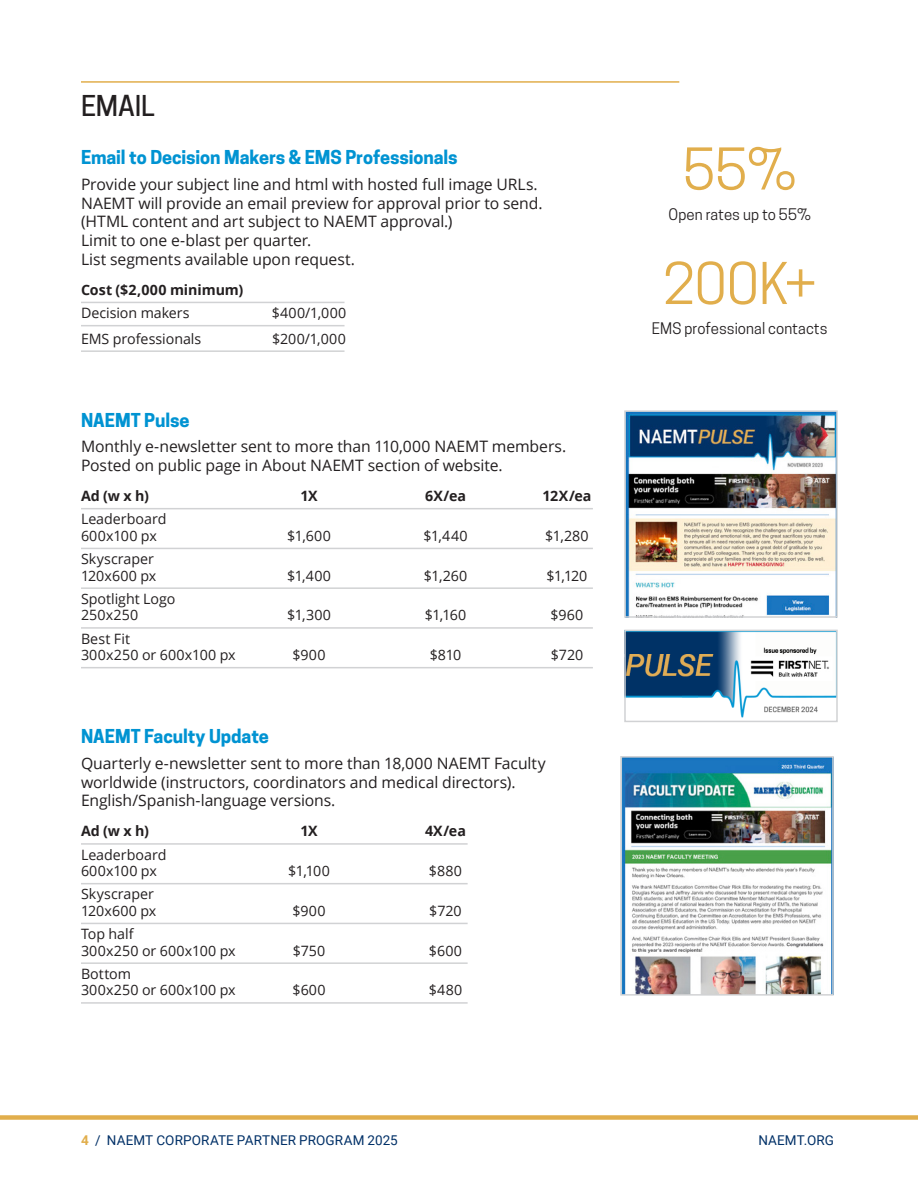
<style>
.page{position:relative;width:918px;height:1188px;background:#fff}
.page>*{position:absolute;margin:0;border:0;box-sizing:border-box;transform-origin:0 0}
.Headline{font:54px "Cooper Hewitt";letter-spacing:-.005em;color:#e1ae4c}
.Headline-2{font:500 27px "Cooper Hewitt";letter-spacing:-.005em;color:#231f20}
.Subhead{font:700 18px "Cooper Hewitt";letter-spacing:-.005em;color:#0093d2}
.normal_no_para_indent{font:700 18px "Cooper Hewitt";letter-spacing:-.005em;color:#0093d2}
.normal_no_para_indent-2{font:15.75px/18.8px "Open Sans";letter-spacing:-.005em;color:#231f20}
.Headline-3{font:15px "Cooper Hewitt";letter-spacing:.005em;color:#231f20}
.Table2{font:14.25px/16.5px "Open Sans";letter-spacing:.005em;color:#231f20}
.Table2-2{font:700 14.25px "Open Sans";color:#231f20}
.t1{font:13.5px "Roboto";letter-spacing:.005em;color:#003067}
.s1{font-weight:700;color:#e1ae4c}
</style>
<div class="page">
<div style="left:0;top:1115px;width:918px;height:5px;background:#e1ae4c"></div>
<hr style="left:81px;top:81px;width:598px;height:2px;background:#e1ae4c">
<hr style="left:81px;top:302px;width:264px;height:1px;background:#d1d2d4">
<hr style="left:81px;top:325px;width:264px;height:1px;background:#d1d2d4">
<hr style="left:81px;top:350px;width:264px;height:2px;background:#d1d2d4">
<hr style="left:81px;top:508px;width:512px;height:1px;background:#d1d2d4">
<hr style="left:81px;top:548px;width:512px;height:1px;background:#d1d2d4">
<hr style="left:81px;top:587px;width:512px;height:2px;background:#d1d2d4">
<hr style="left:81px;top:627px;width:512px;height:2px;background:#d1d2d4">
<hr style="left:81px;top:667px;width:512px;height:1px;background:#d1d2d4">
<hr style="left:81px;top:843px;width:387px;height:2px;background:#d1d2d4">
<hr style="left:81px;top:883px;width:387px;height:1px;background:#d1d2d4">
<hr style="left:81px;top:923px;width:387px;height:1px;background:#d1d2d4">
<hr style="left:81px;top:962px;width:387px;height:2px;background:#d1d2d4">
<hr style="left:81px;top:1002px;width:387px;height:2px;background:#d1d2d4">
<img style="left:627px;top:633px;width:208px;height:85px">
<div style="left:624px;top:630px;width:214px;height:92px;border:2px solid #d1d2d4"></div>
<img style="left:627px;top:413px;width:208px;height:202px">
<div style="left:624px;top:410px;width:214px;height:208px;border:2px solid #d1d2d4"></div>
<img style="left:623px;top:759px;width:208px;height:234px">
<div style="left:620px;top:756px;width:214px;height:240px;border:2px solid #d1d2d4"></div>
<p class="Headline-2" style="left:81px;top:90px;width:75px">EMAIL</p>
<p class="Subhead" style="left:81px;top:147px;width:378px">Email to Decision Makers &amp; EMS Professionals</p>
<p class="normal_no_para_indent-2" style="left:81px;top:174px;width:463px">Provide your subject line and html with hosted full image URLs.<br>NAEMT will provide an email preview for approval prior to send. (HTML content and art subject to NAEMT approval.)<br>Limit to one e-blast per quarter.<br>List segments available upon request.</p>
<p class="Table2-2" style="left:81px;top:280px;width:164px">Cost ($2,000 minimum)</p>
<p class="Table2" style="left:81px;top:304px;width:110px">Decision makers</p>
<p class="Table2" style="left:272px;top:304px;width:76px">$400/1,000</p>
<p class="Table2" style="left:81px;top:330px;width:122px">EMS professionals</p>
<p class="Table2" style="left:272px;top:330px;width:75px">$200/1,000</p>
<p class="normal_no_para_indent" style="left:81px;top:410px;width:110px">NAEMT Pulse</p>
<p class="normal_no_para_indent-2" style="left:81px;top:437px;width:487px">Monthly e-newsletter sent to more than 110,000 NAEMT members.<br>Posted on public page in About NAEMT section of website.</p>
<p class="Table2-2" style="left:81px;top:486px;width:69px">Ad (w x h)</p>
<p class="Table2-2" style="left:300px;top:486px;width:19px">1X</p>
<p class="Table2-2" style="left:425px;top:486px;width:42px">6X/ea</p>
<p class="Table2-2" style="left:542px;top:486px;width:51px">12X/ea</p>
<p class="Table2" style="left:81px;top:511px;width:87px">Leaderboard<br>600x100 px</p>
<p class="Table2" style="left:287px;top:527px;width:45px">$1,600</p>
<p class="Table2" style="left:423px;top:527px;width:46px">$1,440</p>
<p class="Table2" style="left:545px;top:527px;width:45px">$1,280</p>
<p class="Table2" style="left:81px;top:550px;width:77px">Skyscraper<br>120x600 px</p>
<p class="Table2" style="left:81px;top:590px;width:96px">Spotlight Logo<br>250x250</p>
<p class="Table2" style="left:81px;top:630px;width:156px">Best Fit<br>300x250 or 600x100 px</p>
<p class="Table2" style="left:287px;top:567px;width:45px">$1,400</p>
<p class="Table2" style="left:424px;top:567px;width:45px">$1,260</p>
<p class="Table2" style="left:547px;top:567px;width:42px">$1,120</p>
<p class="Table2" style="left:287px;top:607px;width:45px">$1,300</p>
<p class="Table2" style="left:425px;top:607px;width:43px">$1,160</p>
<p class="Table2" style="left:551px;top:607px;width:34px">$960</p>
<p class="Table2" style="left:293px;top:646px;width:34px">$900</p>
<p class="Table2" style="left:430px;top:646px;width:33px">$810</p>
<p class="Table2" style="left:551px;top:646px;width:34px">$720</p>
<p class="normal_no_para_indent" style="left:81px;top:726px;width:189px">NAEMT Faculty Update</p>
<p class="normal_no_para_indent-2" style="left:81px;top:753px;width:466px">Quarterly e-newsletter sent to more than 18,000 NAEMT Faculty worldwide (instructors, coordinators and medical directors).<br>English/Spanish-language versions.</p>
<p class="Table2-2" style="left:81px;top:821px;width:69px">Ad (w x h)</p>
<p class="Table2-2" style="left:300px;top:821px;width:19px">1X</p>
<p class="Table2-2" style="left:425px;top:821px;width:42px">4X/ea</p>
<p class="Table2" style="left:81px;top:846px;width:87px">Leaderboard<br>600x100 px</p>
<p class="Table2" style="left:288px;top:862px;width:43px">$1,100</p>
<p class="Table2" style="left:429px;top:862px;width:35px">$880</p>
<p class="Table2" style="left:81px;top:886px;width:77px">Skyscraper<br>120x600 px</p>
<p class="Table2" style="left:81px;top:925px;width:156px">Top half<br>300x250 or 600x100 px</p>
<p class="Table2" style="left:81px;top:965px;width:156px">Bottom<br>300x250 or 600x100 px</p>
<p class="Table2" style="left:293px;top:902px;width:34px">$900</p>
<p class="Table2" style="left:429px;top:902px;width:34px">$720</p>
<p class="Table2" style="left:293px;top:942px;width:34px">$750</p>
<p class="Table2" style="left:429px;top:942px;width:35px">$600</p>
<p class="Table2" style="left:293px;top:982px;width:35px">$600</p>
<p class="Table2" style="left:429px;top:982px;width:35px">$480</p>
<p class="Headline" style="left:683px;top:138px;width:115px">55%</p>
<p class="Headline-3" style="left:669px;top:205px;width:144px">Open rates up to 55%</p>
<p class="Headline" style="left:663px;top:252px;width:156px">200K+</p>
<p class="Headline-3" style="left:652px;top:320px;width:177px">EMS professional contacts</p>
<p class="t1" style="left:81px;top:1131px;width:318px"><span class="s1">4</span> / NAEMT CORPORATE PARTNER PROGRAM 2025</p>
<p class="t1" style="left:758px;top:1131px;width:77px">NAEMT.ORG</p>
</div>
